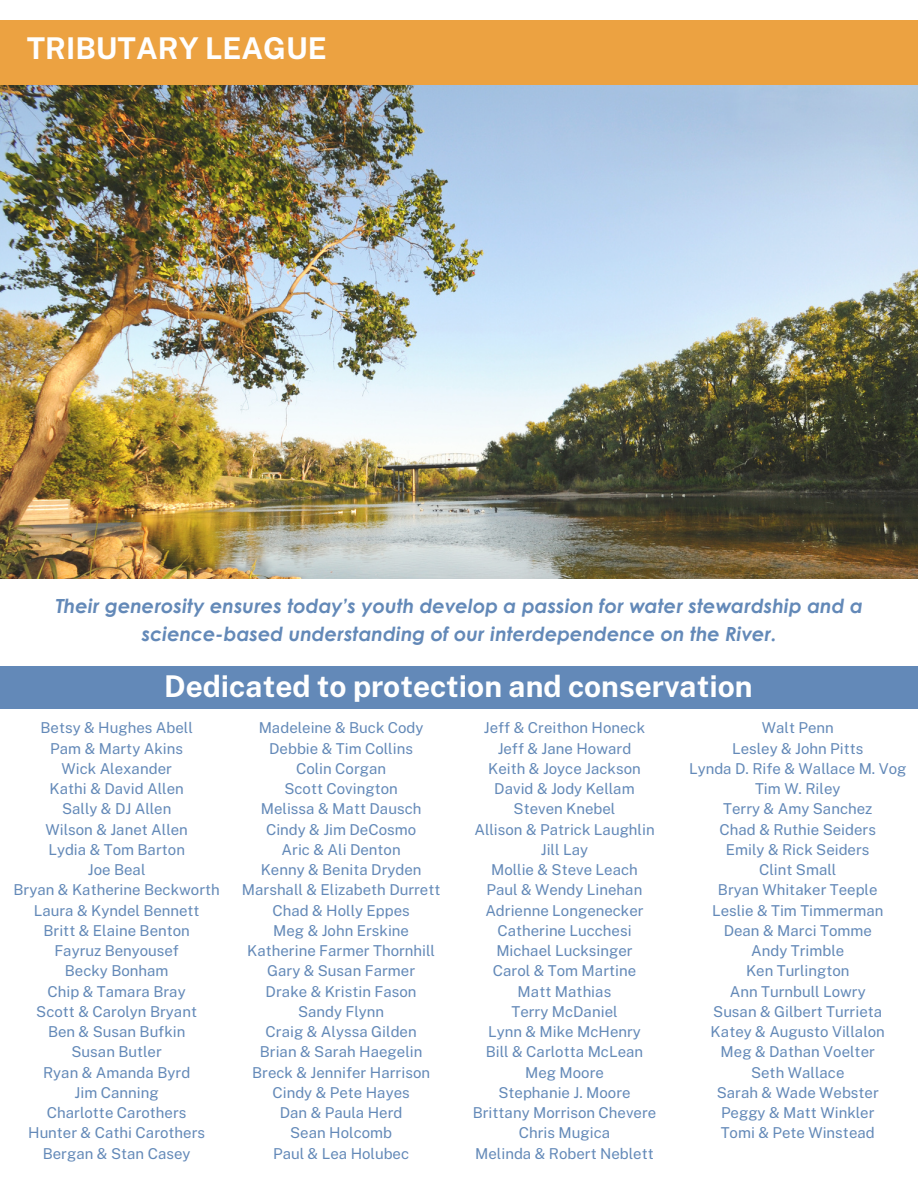
<style>
.page{position:relative;width:918px;height:1188px;background:#fff}
.page>*{position:absolute;margin:0;border:0;box-sizing:border-box;transform-origin:0 0}
.t1{font:700 30px "Public Sans";color:#fff}
.t2{font:italic 700 19.5px/28.2px "Century Gothic";color:#6389b8;text-align:center}
.t3{font:15px "Public Sans";color:#6389b8}
</style>
<div class="page">
<div style="left:0;top:666px;width:918px;height:43px;background:#6389b8"></div>
<img style="left:0;top:84px;width:918px;height:494px">
<div style="left:0;top:20px;width:918px;height:64px;background:#eca241"></div>
<p class="t1" style="left:27px;top:31px;width:301px">TRIBUTARY LEAGUE</p>
<h1 class="t2" style="left:55px;top:591px;width:809px">Their generosity ensures today’s youth develop a passion for water stewardship and a science-based understanding of our interdependence on the River.</h1>
<p class="t1" style="left:164px;top:669px;width:590px">Dedicated to protection and conservation</p>
<p class="t3" style="left:41px;top:719px;width:154px">Betsy &amp; Hughes Abell</p>
<h2 class="t3" style="left:50px;top:739px;width:134px">Pam &amp; Marty Akins</h2>
<p class="t3" style="left:61px;top:760px;width:112px">Wick Alexander</p>
<p class="t3" style="left:50px;top:780px;width:136px">Kathi &amp; David Allen</p>
<p class="t3" style="left:62px;top:800px;width:111px">Sally &amp; DJ Allen</p>
<p class="t3" style="left:45px;top:820px;width:144px">Wilson &amp; Janet Allen</p>
<p class="t3" style="left:48px;top:841px;width:138px">Lydia &amp; Tom Barton</p>
<p class="t3" style="left:88px;top:861px;width:59px">Joe Beal</p>
<p class="t3" style="left:14px;top:881px;width:208px">Bryan &amp; Katherine Beckworth</p>
<p class="t3" style="left:34px;top:901px;width:167px">Laura &amp; Kyndel Bennett</p>
<p class="t3" style="left:44px;top:922px;width:148px">Britt &amp; Elaine Benton</p>
<p class="t3" style="left:54px;top:942px;width:126px">Fayruz Benyousef</p>
<p class="t3" style="left:65px;top:962px;width:105px">Becky Bonham</p>
<p class="t3" style="left:48px;top:982px;width:140px">Chip &amp; Tamara Bray</p>
<p class="t3" style="left:36px;top:1003px;width:162px">Scott &amp; Carolyn Bryant</p>
<p class="t3" style="left:48px;top:1023px;width:139px">Ben &amp; Susan Bufkin</p>
<p class="t3" style="left:72px;top:1043px;width:92px">Susan Butler</p>
<p class="t3" style="left:43px;top:1063px;width:149px">Ryan &amp; Amanda Byrd</p>
<p class="t3" style="left:75px;top:1084px;width:86px">Jim Canning</p>
<p class="t3" style="left:47px;top:1104px;width:141px">Charlotte Carothers</p>
<p class="t3" style="left:28px;top:1124px;width:179px">Hunter &amp; Cathi Carothers</p>
<p class="t3" style="left:43px;top:1144px;width:149px">Bergan &amp; Stan Casey</p>
<p class="t3" style="left:259px;top:719px;width:166px">Madeleine &amp; Buck Cody</p>
<p class="t3" style="left:269px;top:739px;width:145px">Debbie &amp; Tim Collins</p>
<p class="t3" style="left:296px;top:760px;width:92px">Colin Corgan</p>
<p class="t3" style="left:284px;top:780px;width:115px">Scott Covington</p>
<p class="t3" style="left:261px;top:800px;width:162px">Melissa &amp; Matt Dausch</p>
<p class="t3" style="left:266px;top:820px;width:152px">Cindy &amp; Jim DeCosmo</p>
<p class="t3" style="left:282px;top:841px;width:121px">Aric &amp; Ali Denton</p>
<p class="t3" style="left:261px;top:861px;width:162px">Kenny &amp; Benita Dryden</p>
<p class="t3" style="left:242px;top:881px;width:200px">Marshall &amp; Elizabeth Durrett</p>
<p class="t3" style="left:272px;top:901px;width:139px">Chad &amp; Holly Eppes</p>
<p class="t3" style="left:273px;top:922px;width:137px">Meg &amp; John Erskine</p>
<p class="t3" style="left:247px;top:942px;width:189px">Katherine Farmer Thornhill</p>
<p class="t3" style="left:267px;top:962px;width:150px">Gary &amp; Susan Farmer</p>
<p class="t3" style="left:266px;top:982px;width:152px">Drake &amp; Kristin Fason</p>
<p class="t3" style="left:298px;top:1003px;width:88px">Sandy Flynn</p>
<p class="t3" style="left:266px;top:1023px;width:153px">Craig &amp; Alyssa Gilden</p>
<p class="t3" style="left:260px;top:1043px;width:164px">Brian &amp; Sarah Haegelin</p>
<p class="t3" style="left:252px;top:1063px;width:179px">Breck &amp; Jennifer Harrison</p>
<p class="t3" style="left:272px;top:1084px;width:139px">Cindy &amp; Pete Hayes</p>
<p class="t3" style="left:280px;top:1104px;width:124px">Dan &amp; Paula Herd</p>
<p class="t3" style="left:290px;top:1124px;width:103px">Sean Holcomb</p>
<p class="t3" style="left:273px;top:1144px;width:138px">Paul &amp; Lea Holubec</p>
<p class="t3" style="left:484px;top:719px;width:163px">Jeff &amp; Creithon Honeck</p>
<p class="t3" style="left:498px;top:739px;width:135px">Jeff &amp; Jane Howard</p>
<p class="t3" style="left:488px;top:760px;width:154px">Keith &amp; Joyce Jackson</p>
<p class="t3" style="left:494px;top:780px;width:142px">David &amp; Jody Kellam</p>
<p class="t3" style="left:514px;top:800px;width:103px">Steven Knebel</p>
<p class="t3" style="left:474px;top:820px;width:182px">Allison &amp; Patrick Laughlin</p>
<p class="t3" style="left:541px;top:841px;width:49px">Jill Lay</p>
<p class="t3" style="left:491px;top:861px;width:148px">Mollie &amp; Steve Leach</p>
<p class="t3" style="left:487px;top:881px;width:157px">Paul &amp; Wendy Linehan</p>
<p class="t3" style="left:485px;top:901px;width:160px">Adrienne Longenecker</p>
<p class="t3" style="left:497px;top:922px;width:136px">Catherine Lucchesi</p>
<p class="t3" style="left:496px;top:942px;width:138px">Michael Lucksinger</p>
<p class="t3" style="left:493px;top:962px;width:145px">Carol &amp; Tom Martine</p>
<p class="t3" style="left:518px;top:982px;width:95px">Matt Mathias</p>
<p class="t3" style="left:511px;top:1003px;width:108px">Terry McDaniel</p>
<p class="t3" style="left:488px;top:1023px;width:154px">Lynn &amp; Mike McHenry</p>
<p class="t3" style="left:486px;top:1043px;width:159px">Bill &amp; Carlotta McLean</p>
<p class="t3" style="left:525px;top:1063px;width:80px">Meg Moore</p>
<p class="t3" style="left:498px;top:1084px;width:134px">Stephanie J. Moore</p>
<p class="t3" style="left:473px;top:1104px;width:185px">Brittany Morrison Chevere</p>
<p class="t3" style="left:519px;top:1124px;width:93px">Chris Mugica</p>
<p class="t3" style="left:475px;top:1144px;width:180px">Melinda &amp; Robert Neblett</p>
<p class="t3" style="left:762px;top:719px;width:74px">Walt Penn</p>
<p class="t3" style="left:732px;top:739px;width:133px">Lesley &amp; John Pitts</p>
<p class="t3" style="left:689px;top:760px;width:219px">Lynda D. Rife &amp; Wallace M. Vog</p>
<p class="t3" style="left:755px;top:780px;width:87px">Tim W. Riley</p>
<p class="t3" style="left:723px;top:800px;width:151px">Terry &amp; Amy Sanchez</p>
<p class="t3" style="left:720px;top:820px;width:158px">Chad &amp; Ruthie Seiders</p>
<p class="t3" style="left:726px;top:841px;width:145px">Emily &amp; Rick Seiders</p>
<p class="t3" style="left:759px;top:861px;width:79px">Clint Small</p>
<p class="t3" style="left:718px;top:881px;width:161px">Bryan Whitaker Teeple</p>
<p class="t3" style="left:712px;top:901px;width:173px">Leslie &amp; Tim Timmerman</p>
<p class="t3" style="left:724px;top:922px;width:150px">Dean &amp; Marci Tomme</p>
<p class="t3" style="left:751px;top:942px;width:95px">Andy Trimble</p>
<p class="t3" style="left:746px;top:962px;width:105px">Ken Turlington</p>
<p class="t3" style="left:730px;top:982px;width:137px">Ann Turnbull Lowry</p>
<p class="t3" style="left:713px;top:1003px;width:171px">Susan &amp; Gilbert Turrieta</p>
<p class="t3" style="left:711px;top:1023px;width:176px">Katey &amp; Augusto Villalon</p>
<p class="t3" style="left:721px;top:1043px;width:156px">Meg &amp; Dathan Voelter</p>
<p class="t3" style="left:751px;top:1063px;width:95px">Seth Wallace</p>
<p class="t3" style="left:717px;top:1084px;width:164px">Sarah &amp; Wade Webster</p>
<p class="t3" style="left:721px;top:1104px;width:155px">Peggy &amp; Matt Winkler</p>
<p class="t3" style="left:721px;top:1124px;width:156px">Tomi &amp; Pete Winstead</p>
</div>
